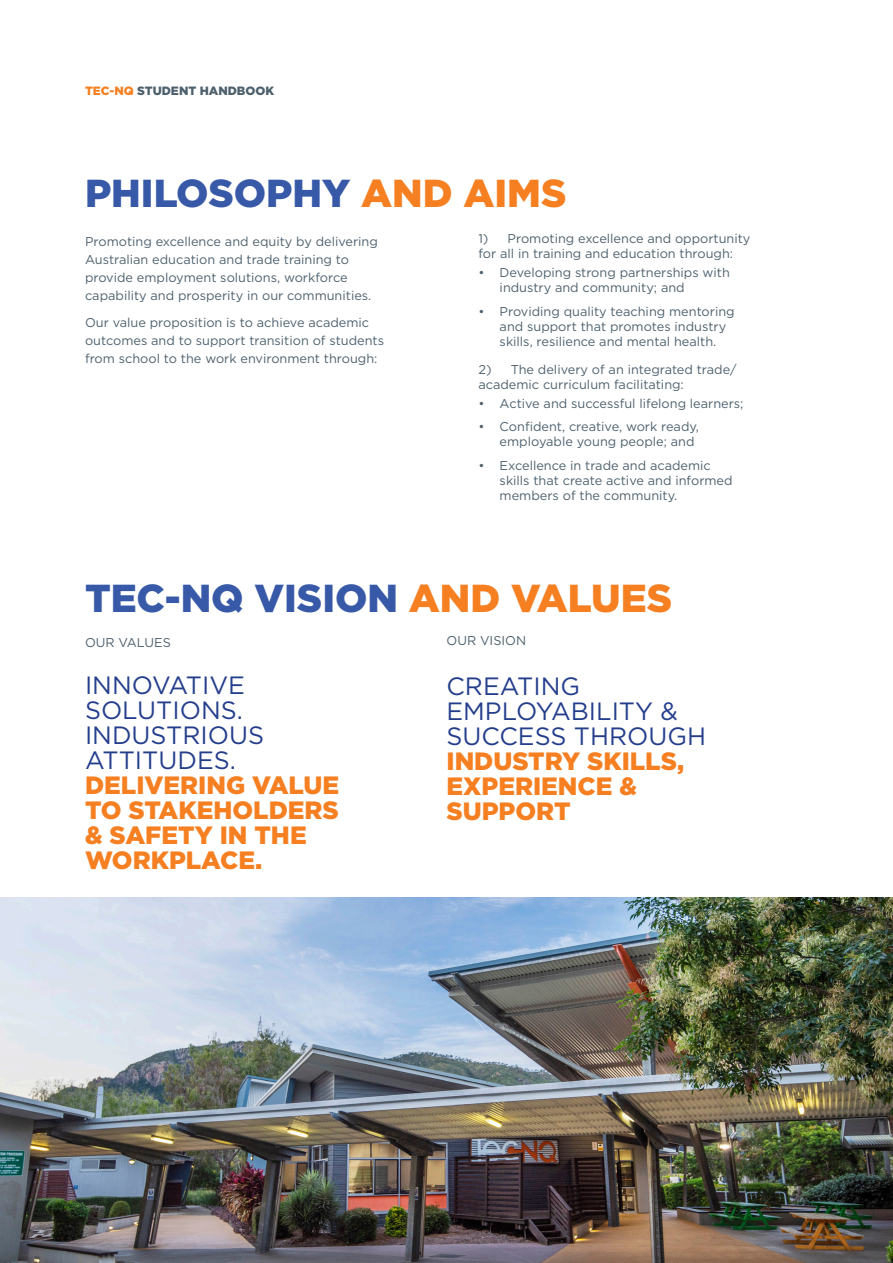
<style>
.page{position:relative;width:893px;height:1263px;background:#fff}
.page>*{position:absolute;margin:0;border:0;box-sizing:border-box;transform-origin:0 0}
.Heading_1{font:900 39px "Gotham";color:#f57f21}
.Heading_1-2{font:900 39px "Gotham";color:#3759a7}
.Pull-out_Text{font:900 25.05px/25px "Gotham";color:#f57f21}
.Pull-out_Text-2{font:25.05px/25px "Gotham";color:#243e8c}
.Body_Copy{font:12.75px/18px "Gotham";color:#4e616e}
.Bullets{font:12.75px/15px "Gotham";color:#4e616e}
.Bullets-2{font:12.75px "Gotham";color:#4f606f}
.Body_Copy-2{font:12.75px "Gotham";color:#4d606c}
.t1{font:900 12px "Gotham";color:#4d606c}
.s1{color:#f57f21}
.s2{color:#3759a7}
.s3{color:#3859a7}
.s4{font-weight:900;color:#f57f21}
.s5{font-weight:400;color:#243e8c}
</style>
<div class="page">
<img style="left:0;top:897px;width:893px;height:366px">
<p class="t1" style="left:85px;top:82px;width:191px"><span class="s1">TEC-NQ</span> STUDENT HANDBOOK</p>
<p class="Heading_1-2" style="left:85px;top:166px;width:483px">PHILOSOPHY <span class="s1">AND AIMS</span></p>
<p class="Body_Copy" style="left:85px;top:232px;width:294px">Promoting excellence and equity by delivering Australian education and trade training to provide employment solutions, workforce capability and prosperity in our communities.</p>
<p class="Body_Copy" style="left:85px;top:313px;width:300px">Our value proposition is to achieve academic outcomes and to support transition of students from school to the work environment through:</p>
<p class="Body_Copy" style="left:478px;top:231px;width:274px;line-height:15px">1) Promoting excellence and opportunity for all in training and education through:</p>
<p class="Bullets" style="left:500px;top:265px;width:232px;text-indent:-21px">• Developing strong partnerships with industry and community; and</p>
<p class="Bullets" style="left:500px;top:303px;width:237px;text-indent:-21px">• Providing quality teaching mentoring and support that promotes industry skills, resilience and mental health.</p>
<p class="Body_Copy" style="left:478px;top:361px;width:260px;line-height:15px">2) The delivery of an integrated trade/ academic curriculum facilitating:</p>
<p class="Bullets" style="left:478px;top:395px;width:267px">• Active and successful lifelong learners;</p>
<p class="Bullets" style="left:500px;top:419px;width:201px;text-indent:-21px">• Confident, creative, work ready, employable young people; and</p>
<p class="Bullets" style="left:500px;top:457px;width:234px;text-indent:-21px">• Excellence in trade and academic skills that create active and informed members of the community.</p>
<p class="Heading_1" style="left:85px;top:571px;width:589px"><span class="s2">TEC-NQ</span> <span class="s3">VISION</span> AND VALUES</p>
<p class="Bullets-2" style="left:85px;top:634px;width:87px">OUR VALUES</p>
<p class="Pull-out_Text-2" style="left:446px;top:673px;width:261px">CREATING<br>EMPLOYABILITY &amp;<br>SUCCESS THROUGH<br><span class="s4">INDUSTRY SKILLS,<br>EXPERIENCE &amp;<br>SUPPORT</span></p>
<p class="Body_Copy-2" style="left:446px;top:632px;width:81px">OUR VISION</p>
<p class="Pull-out_Text" style="left:85px;top:672px;width:256px"><span class="s5">INNOVATIVE<br>SOLUTIONS.<br>INDUSTRIOUS<br>ATTITUDES.<br></span>DELIVERING VALUE<br>TO STAKEHOLDERS &amp; SAFETY IN THE<br>WORKPLACE.</p>
</div>
